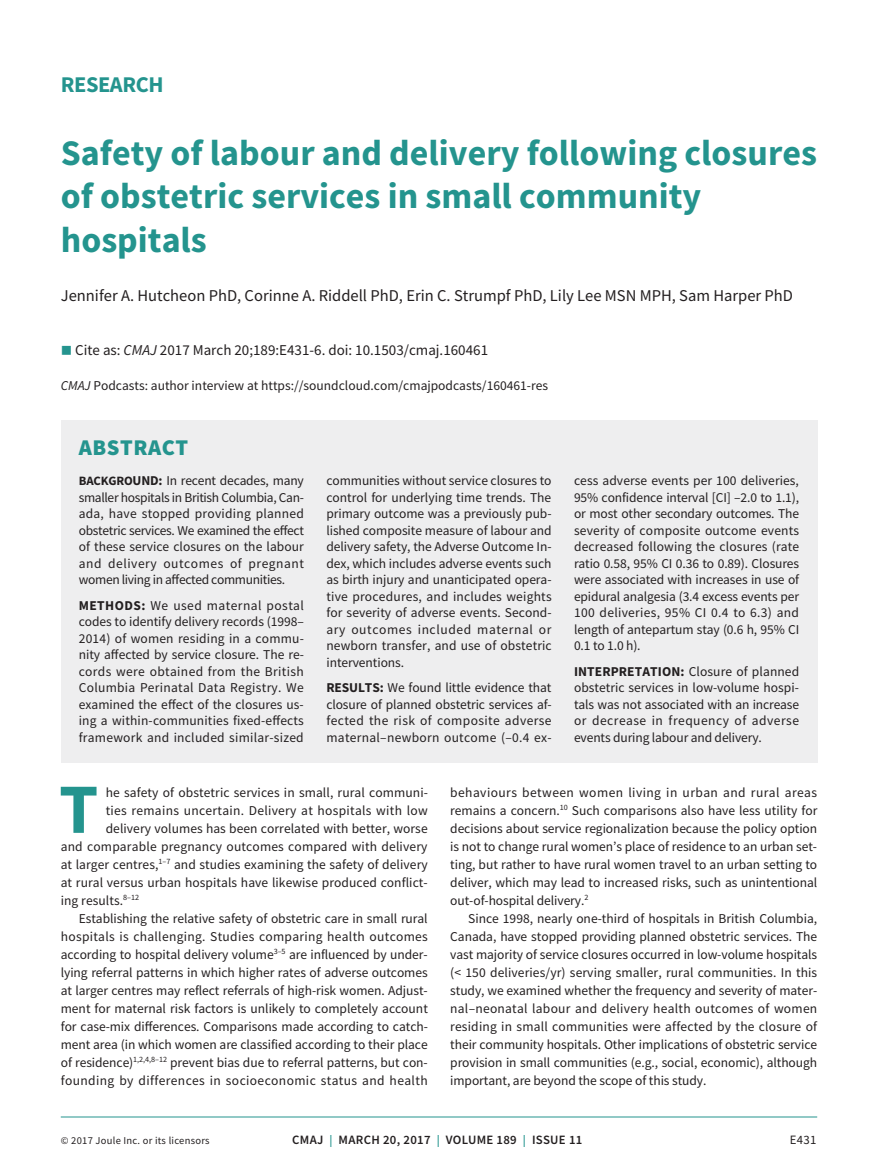
<style>
.page{position:relative;width:878px;height:1175px;background:#fff}
.page>*{position:absolute;margin:0;border:0;box-sizing:border-box;transform-origin:0 0}
.t1{font:700 70.65px "Source Sans Pro";color:#24948e}
.t2{font:700 36px/43.2px "Source Sans Pro";color:#24948e}
.t3{font:700 22.5px "Source Sans Pro";letter-spacing:-.02em;color:#24948e}
.t4{font:900 22.5px "Source Sans Pro";letter-spacing:.025em;color:#24948e}
.t5{font:16.5px "Source Sans Pro";color:#231f20}
.t6{font:15px "Source Sans Pro";color:#231f20}
.t7{font:13.5px/16.5px "Source Sans Pro";color:#231f20;text-align:justify}
.t8{font:13.5px "Source Sans Pro";letter-spacing:.02em;color:#231f20}
.t9{font:13.5px "Source Sans Pro";letter-spacing:.03em;color:#231f20}
.t10{font:600 12.75px "Source Sans Pro";letter-spacing:.025em;color:#231f20}
.t11{font:12.75px "Source Sans Pro";color:#231f20}
.t12{font:10.5px "Source Sans Pro";letter-spacing:.025em;color:#231f20}
.s1{color:#24948e}
.s2{font-style:italic}
.s3{font-weight:700;font-size:12.75px}
.s4{font-weight:700}
.s5{font-size:12px;color:#24948e}
</style>
<div class="page">
<hr style="left:61px;top:1116px;width:756px;height:1px;background:#24948e">
<div style="left:61px;top:420px;width:756px;height:342px;background:#eeeeef"></div>
<h3 class="t3" style="left:61px;top:69px;width:104px">RESEARCH</h3>
<h2 class="t2" style="left:61px;top:131px;width:757px">Safety of labour and delivery following closures of obstetric services in small community hospitals</h2>
<p class="t5" style="left:61px;top:285px;width:733px">Jennifer A. Hutcheon PhD, Corinne A. Riddell PhD, Erin C. Strumpf PhD, Lily Lee MSN MPH, Sam Harper PhD</p>
<p class="t6" style="left:61px;top:340px;width:429px"><span class="s1">■</span> Cite as: <span class="s2">CMAJ</span> 2017 March 20;189:E431-6. doi: 10.1503/cmaj.160461</p>
<p class="t7" style="left:61px;top:377px;width:489px"><span class="s2">CMAJ</span> Podcasts: author interview at https://soundcloud.com/cmajpodcasts/160461-res</p>
<h3 class="t4" style="left:79px;top:432px;width:111px">ABSTRACT</h3>
<p class="t7" style="left:79px;top:472px;width:227px"><span class="s3">BACKGRO</span><span class="s4">UND:</span> In recent decades, many smaller hospitals in British Columbia, Can&shy;ada, have stopped providing planned obstetric services. We examined the effect of these service closures on the labour and delivery outcomes of pregnant women living in affected communities.</p>
<p class="t7" style="left:79px;top:597px;width:227px"><span class="s4">METHODS:</span> We used maternal postal codes to identify delivery records (1998– 2014) of women residing in a commu&shy;nity affected by service closure. The re&shy;cords were obtained from the British Columbia Perinatal Data Registry. We examined the effect of the closures us&shy;ing a within-communities fixed-effects framework and included similar-sized</p>
<p class="t7" style="left:326px;top:472px;width:227px">communities without service closures to control for underlying time trends. The primary outcome was a previously pub&shy;lished composite measure of labour and delivery safety, the Adverse Outcome In&shy;dex, which includes adverse events such as birth injury and unanticipated opera&shy;tive procedures, and includes weights for severity of adverse events. Second&shy;ary outcomes included maternal or newborn transfer, and use of obstetric interventions.</p>
<p class="t7" style="left:326px;top:679px;width:227px"><span class="s4">RESULTS:</span> We found little evidence that closure of planned obstetric services af&shy;fected the risk of composite adverse maternal–newborn outcome (–0.4 ex-</p>
<p class="t7" style="left:574px;top:472px;width:227px">cess adverse events per 100 deliveries, 95% confidence interval [CI] –2.0 to 1.1), or most other secondary outcomes. The severity of composite outcome events decreased following the closures (rate ratio 0.58, 95% CI 0.36 to 0.89). Closures were associated with increases in use of epidural analgesia (3.4 excess events per 100 deliveries, 95% CI 0.4 to 6.3) and length of antepartum stay (0.6 h, 95% CI 0.1 to 1.0 h).</p>
<p class="t7" style="left:574px;top:662px;width:227px"><span class="s4">INTERPRETATION:</span> Closure of planned obstetric services in low-volume hospi&shy;tals was not associated with an increase or decrease in frequency of adverse events during labour and delivery.</p>
<h1 class="t1" style="left:59px;top:761px;width:41px">T</h1>
<p class="t7" style="left:106px;top:784px;width:324px">he safety of obstetric services in small, rural communi-</p>
<p class="t8" style="left:106px;top:801px;width:323px">ties remains uncertain. Delivery at hospitals with low</p>
<p class="t7" style="left:106px;top:820px;width:323px">delivery volumes has been correlated with better, worse</p>
<p class="t7" style="left:61px;top:838px;width:368px">and comparable pregnancy outcomes compared with delivery</p>
<p class="t7" style="left:61px;top:856px;width:368px">at larger centres,<sup>1–7</sup> and studies examining the safety of delivery</p>
<p class="t7" style="left:61px;top:874px;width:368px">at rural versus urban hospitals have likewise produced conflict-</p>
<p class="t7" style="left:61px;top:892px;width:80px">ing results.<sup>8–12</sup></p>
<p class="t7" style="left:79px;top:910px;width:350px">Establishing the relative safety of obstetric care in small rural</p>
<p class="t8" style="left:61px;top:927px;width:368px">hospitals is challenging. Studies comparing health outcomes</p>
<p class="t7" style="left:61px;top:946px;width:368px">according to hospital delivery volume<sup>3–5</sup> are influenced by under-</p>
<p class="t7" style="left:61px;top:964px;width:368px">lying referral patterns in which higher rates of adverse outcomes</p>
<p class="t7" style="left:61px;top:982px;width:368px">at larger centres may reflect referrals of high-risk women. Adjust-</p>
<p class="t7" style="left:61px;top:1000px;width:368px">ment for maternal risk factors is unlikely to completely account</p>
<p class="t7" style="left:61px;top:1018px;width:368px">for case-mix differences. Comparisons made according to catch-</p>
<p class="t7" style="left:61px;top:1036px;width:368px">ment area (in which women are classified according to their place</p>
<p class="t7" style="left:61px;top:1054px;width:368px">of residence)<sup>1,2,4,8–12</sup> prevent bias due to referral patterns, but con-</p>
<p class="t9" style="left:61px;top:1071px;width:368px">founding by differences in socioeconomic status and health</p>
<p class="t7" style="left:450px;top:783px;width:368px;line-height:18px">behaviours between women living in urban and rural areas remains a concern.<sup>10</sup> Such comparisons also have less utility for decisions about service regionalization because the policy option is not to change rural women’s place of residence to an urban set&shy;ting, but rather to have rural women travel to an urban setting to deliver, which may lead to increased risks, such as unintentional out-of-hospital delivery.<sup>2</sup></p>
<p class="t7" style="left:450px;top:909px;width:368px;line-height:18px;text-indent:18px">Since 1998, nearly one-third of hospitals in British Columbia, Canada, have stopped providing planned obstetric services. The vast majority of service closures occurred in low-volume hospitals (&lt; 150 deliveries/yr) serving smaller, rural communities. In this study, we examined whether the frequency and severity of mater&shy;nal–neonatal labour and delivery health outcomes of women residing in small communities were affected by the closure of their community hospitals. Other implications of obstetric service provision in small communities (e.g., social, economic), although important, are beyond the scope of this study.</p>
<p class="t12" style="left:61px;top:1134px;width:150px">© 2017 Joule Inc. or its licensors</p>
<p class="t10" style="left:292px;top:1131px;width:292px">CMAJ <span class="s5">|</span> MARCH 20, 2017 <span class="s5">|</span> VOLUME 189 <span class="s5">|</span> ISSUE 11</p>
<p class="t11" style="left:789px;top:1132px;width:28px">E431</p>
</div>
